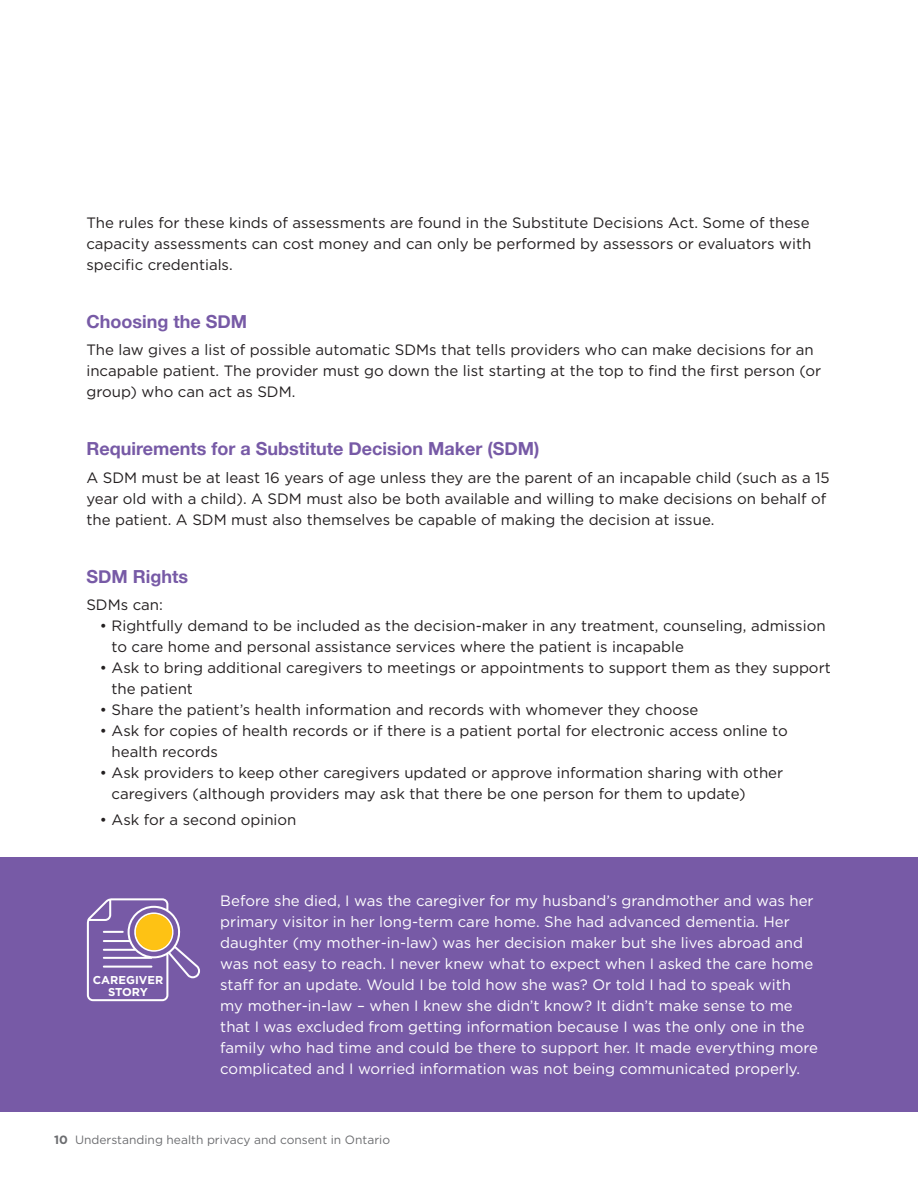
<style>
.page{position:relative;width:918px;height:1188px;background:#fff}
.page>*{position:absolute;margin:0;border:0;box-sizing:border-box;transform-origin:0 0}
.sub_head{font:700 18px "Helvetica Neue";color:#775aa6}
.Change_body_text{font:15px/21px "Gotham";color:#231f20}
.Change_body_text-2{font:15px/21px "Gotham";color:#fff}
.t1{font:12px "Gotham";color:#6c6d70}
.Good_capped_title{font:700 11.4px/11.4px "Gotham";color:#fff;text-align:center}
.s1{font-weight:700}
</style>
<div class="page">
<div style="left:0;top:858px;width:918px;height:254px;background:#775aa6"></div>
<svg style="left:87px;top:898px;width:113px;height:103px"></svg>
<div style="left:136px;top:914px;width:36px;height:36px;background:#fec214;border-radius:50%"></div>
<p class="Change_body_text" style="left:86px;top:212px;width:727px;text-align:justify">The rules for these kinds of assessments are found in the Substitute Decisions Act. Some of these capacity assessments can cost money and can only be performed by assessors or evaluators with specific credentials.</p>
<p class="sub_head" style="left:86px;top:307px;width:162px">Choosing the SDM</p>
<p class="Change_body_text" style="left:86px;top:339px;width:736px">The law gives a list of possible automatic SDMs that tells providers who can make decisions for an incapable patient. The provider must go down the list starting at the top to find the first person (or group) who can act as SDM.</p>
<p class="sub_head" style="left:86px;top:435px;width:454px">Requirements for a Substitute Decision Maker (SDM)</p>
<p class="Change_body_text" style="left:86px;top:467px;width:745px">A SDM must be at least 16 years of age unless they are the parent of an incapable child (such as a 15 year old with a child). A SDM must also be both available and willing to make decisions on behalf of the patient. A SDM must also themselves be capable of making the decision at issue.</p>
<p class="sub_head" style="left:86px;top:562px;width:103px">SDM Rights</p>
<p class="Change_body_text" style="left:86px;top:594px;width:78px">SDMs can:</p>
<p class="Change_body_text" style="left:112px;top:615px;width:716px;text-indent:-12px">• Rightfully demand to be included as the decision-maker in any treatment, counseling, admission to care home and personal assistance services where the patient is incapable</p>
<p class="Change_body_text" style="left:112px;top:657px;width:721px;text-indent:-12px">• Ask to bring additional caregivers to meetings or appointments to support them as they support the patient</p>
<p class="Change_body_text" style="left:100px;top:699px;width:600px">• Share the patient’s health information and records with whomever they choose</p>
<p class="Change_body_text" style="left:112px;top:720px;width:678px;text-indent:-12px">• Ask for copies of health records or if there is a patient portal for electronic access online to health records</p>
<p class="Change_body_text" style="left:112px;top:762px;width:673px;text-indent:-12px">• Ask providers to keep other caregivers updated or approve information sharing with other caregivers (although providers may ask that there be one person for them to update)</p>
<p class="Change_body_text" style="left:100px;top:809px;width:198px">• Ask for a second opinion</p>
<p class="Good_capped_title" style="left:93px;top:974px;width:72px">CAREGIVER<br>STORY</p>
<p class="Change_body_text-2" style="left:220px;top:890px;width:599px">Before she died, I was the caregiver for my husband’s grandmother and was her primary visitor in her long-term care home. She had advanced dementia. Her daughter (my mother-in-law) was her decision maker but she lives abroad and was not easy to reach. I never knew what to expect when I asked the care home staff for an update. Would I be told how she was? Or told I had to speak with<br>my mother-in-law – when I knew she didn’t know? It didn’t make sense to me that I was excluded from getting information because I was the only one in the family who had time and could be there to support her. It made everything more complicated and I worried information was not being communicated properly.</p>
<p class="t1" style="left:54px;top:1132px;width:338px"><span class="s1">10</span> Understanding health privacy and consent in Ontario</p>
</div>
